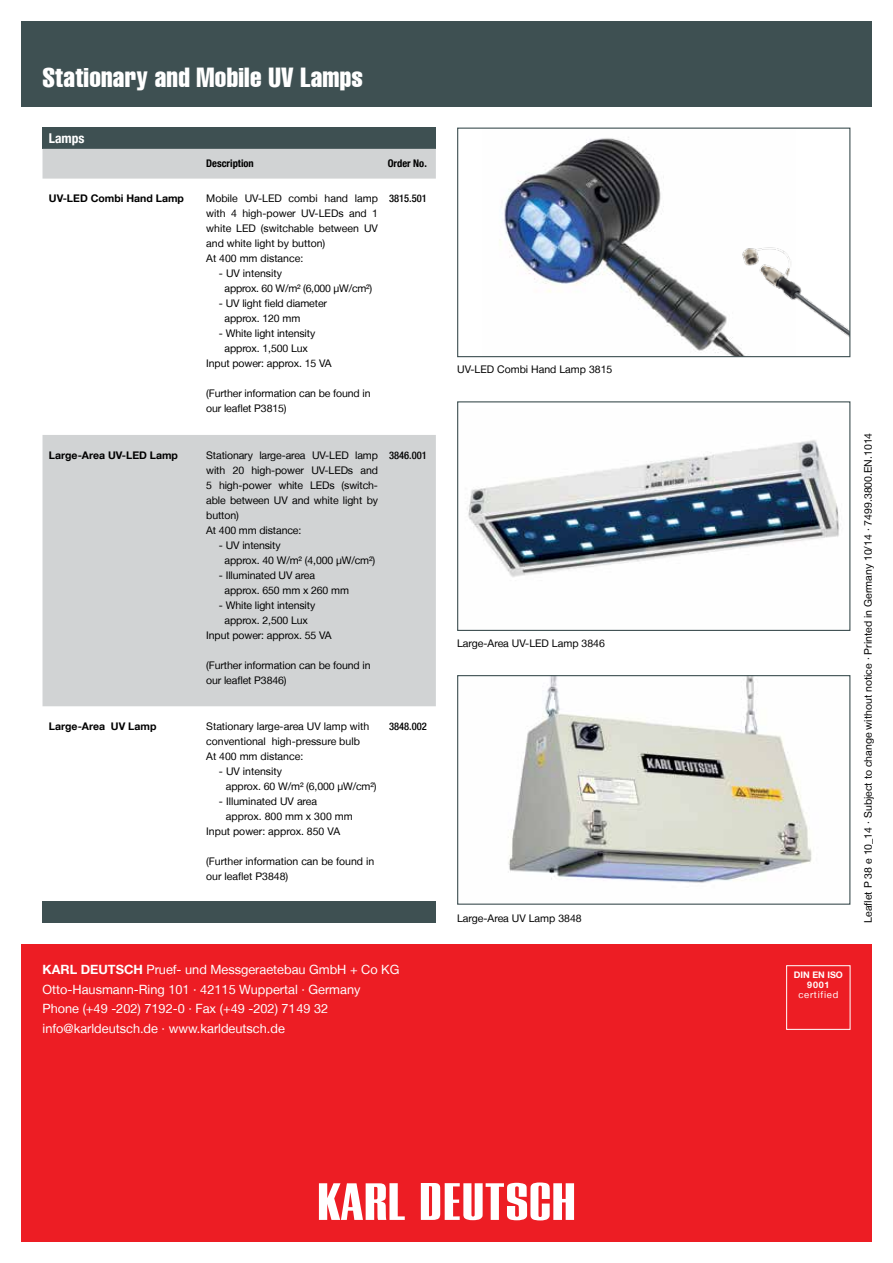
<style>
.page{position:relative;width:893px;height:1263px;background:#fff}
.page>*{position:absolute;margin:0;border:0;box-sizing:border-box;transform-origin:0 0}
.t1{font:extra-condensed 27px "Helvetica LT";letter-spacing:.01em;color:#fff}
.t2{font:700 condensed 13.5px "Helvetica Neue LT";color:#fff}
.t3{font:12.75px/19.5px "Helvetica Neue LT";color:#fff}
.t4{font:10.5px/15px "Helvetica Neue LT";letter-spacing:-.01em;color:#000}
.t5{font:700 10.5px "Helvetica Neue LT";color:#000}
.t6{font:500 condensed 10.5px "Helvetica Neue LT";color:#000}
.t7{font:700 condensed 10.5px "Helvetica Neue LT";color:#000}
.t8{font:9.45px "Helvetica Neue LT";letter-spacing:.08em;color:#fff}
.t9{font:700 9px/9.8px "Helvetica Neue LT";color:#fff;text-align:center}
.s1{font-weight:700}
</style>
<div class="page">
<div style="left:21px;top:21px;width:851px;height:85px;background:#3e5052"></div>
<div style="left:21px;top:944px;width:851px;height:298px;background:#ed1d24"></div>
<svg style="left:319px;top:1183px;width:86px;height:37px"></svg>
<svg style="left:421px;top:1182px;width:153px;height:38px"></svg>
<div style="left:786px;top:965px;width:64px;height:65px;border:1px solid #fff"></div>
<img style="left:467px;top:440px;width:372px;height:137px">
<div style="left:457px;top:401px;width:393px;height:230px;border:1px solid #3e5052"></div>
<img style="left:508px;top:677px;width:304px;height:206px">
<div style="left:457px;top:675px;width:393px;height:230px;border:1px solid #3e5052"></div>
<img style="left:499px;top:137px;width:245px;height:218px">
<img style="left:736px;top:244px;width:112px;height:97px">
<div style="left:457px;top:128px;width:393px;height:229px;border:1px solid #3e5052"></div>
<div style="left:43px;top:128px;width:393px;height:21px;background:#3e5052"></div>
<svg style="left:43px;top:149px;width:393px;height:557px;fill:#d1d3d4"></svg>
<div style="left:43px;top:901px;width:393px;height:22px;background:#3e5052"></div>
<h1 class="t1" style="left:43px;top:61px;width:322px">Stationary and Mobile UV Lamps</h1>
<p class="t2" style="left:49px;top:130px;width:37px">Lamps</p>
<p class="t7" style="left:206px;top:157px;width:49px">Description</p>
<p class="t7" style="left:388px;top:157px;width:41px">Order No.</p>
<p class="t5" style="left:49px;top:192px;width:137px">UV-LED Combi Hand Lamp</p>
<p class="t4" style="left:206px;top:191px;width:173px">Mobile UV-LED combi hand lamp with 4 high-power UV-LEDs and 1 white LED (switchable between UV and white light by button)<br>At 400 mm distance:</p>
<p class="t4" style="left:225px;top:266px;width:149px;text-indent:-6px">- UV intensity<br>approx. 60 W/m² (6,000 µW/cm²)</p>
<p class="t4" style="left:225px;top:296px;width:104px;text-indent:-6px">- UV light field diameter approx. 120 mm</p>
<p class="t4" style="left:206px;top:326px;width:127px;text-align:center">- White light intensity approx. 1,500 Lux<br>Input power: approx. 15 VA</p>
<p class="t4" style="left:206px;top:386px;width:166px">(Further information can be found in our leaflet P3815)</p>
<p class="t6" style="left:389px;top:192px;width:39px">3815.501</p>
<p class="t5" style="left:49px;top:448px;width:131px">Large-Area UV-LED Lamp</p>
<p class="t4" style="left:206px;top:447px;width:173px">Stationary large-area UV-LED lamp with 20 high-power UV-LEDs and<br>5 high-power white LEDs (switch&shy;able between UV and white light by button)<br>At 400 mm distance:</p>
<p class="t4" style="left:225px;top:537px;width:152px;text-indent:-6px">- UV intensity<br>approx. 40 W/m² (4,000 µW/cm²)</p>
<p class="t4" style="left:225px;top:567px;width:126px;text-indent:-6px">- Illuminated UV area approx. 650 mm x 260 mm</p>
<p class="t4" style="left:206px;top:597px;width:127px;text-align:center">- White light intensity approx. 2,500 Lux<br>Input power: approx. 55 VA</p>
<p class="t4" style="left:206px;top:657px;width:166px">(Further information can be found in our leaflet P3846)</p>
<p class="t6" style="left:389px;top:449px;width:39px">3846.001</p>
<p class="t5" style="left:49px;top:720px;width:109px">Large-Area UV Lamp</p>
<p class="t4" style="left:206px;top:719px;width:165px">Stationary large-area UV lamp with conventional high-pressure bulb<br>At 400 mm distance:</p>
<p class="t4" style="left:226px;top:764px;width:152px;text-indent:-7px">- UV intensity<br>approx. 60 W/m² (6,000 µW/cm²)</p>
<p class="t4" style="left:219px;top:794px;width:100px">- Illuminated UV area</p>
<p class="t4" style="left:226px;top:809px;width:128px">approx. 800 mm x 300 mm</p>
<p class="t4" style="left:206px;top:824px;width:135px">Input power: approx. 850 VA</p>
<p class="t4" style="left:206px;top:854px;width:170px">(Further information can be found in our leaflet P3848)</p>
<p class="t6" style="left:389px;top:720px;width:39px">3848.002</p>
<p class="t4" style="left:457px;top:362px;width:157px">UV-LED Combi Hand Lamp 3815</p>
<p class="t4" style="left:457px;top:636px;width:149px">Large-Area UV-LED Lamp 3846</p>
<p class="t4" style="left:457px;top:910px;width:126px">Large-Area UV Lamp 3848</p>
<p class="t3" style="left:43px;top:960px;width:358px"><span class="s1">KARL DEUTSCH</span> Pruef- und Messgeraetebau GmbH + Co KG Otto-Hausmann-Ring 101 · 42115 Wuppertal · Germany Phone (+49 -202) 7192-0 · Fax (+49 -202) 7149 32 info@karldeutsch.de · www.karldeutsch.de</p>
<p class="t9" style="left:794px;top:970px;width:50px">DIN EN ISO<br>9001</p>
<p class="t8" style="left:798px;top:989px;width:41px">certified</p>
<p class="t4" style="left:860px;top:923px;width:491px;rotate:-90deg">Leaflet P 38 e 10_14 · Subject to change without notice · Printed in Germany 10/14 · 7499.3800.EN.1014</p>
</div>
